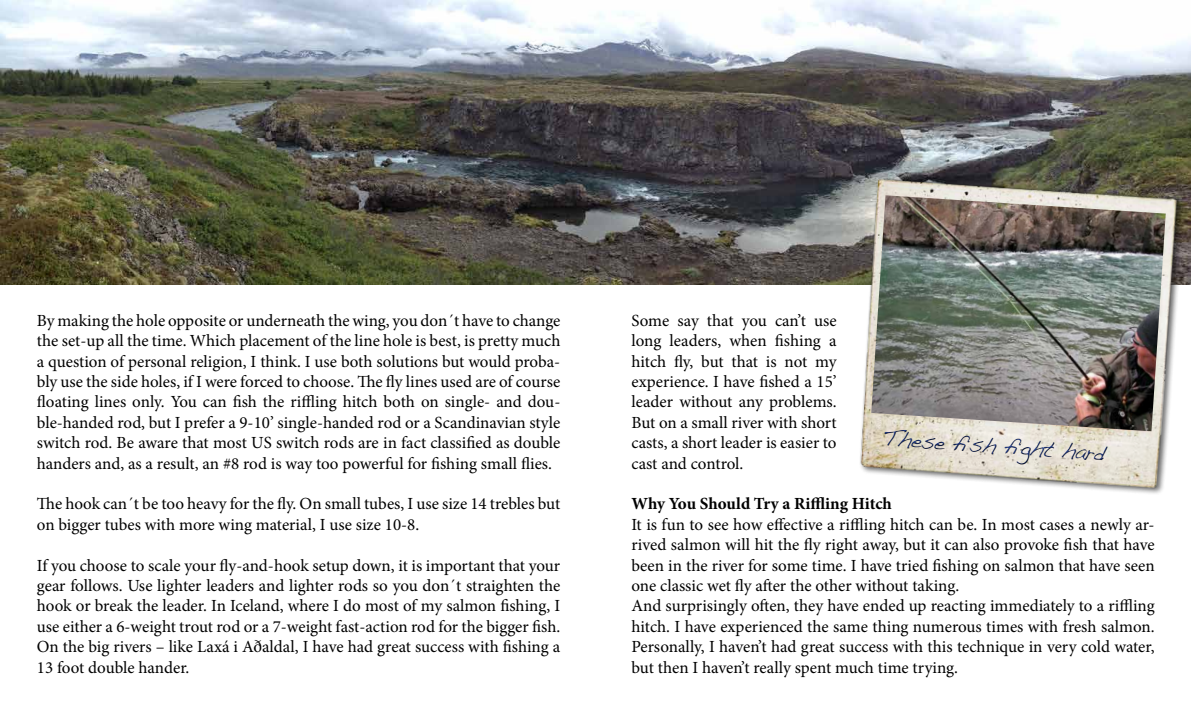
<style>
.page{position:relative;width:1191px;height:709px;background:#fff}
.page>*{position:absolute;margin:0;border:0;box-sizing:border-box;transform-origin:0 0}
.t1{font:22.6px "Handwriting Dakota";color:#25408f}
.t2{font:17px/20.4px "Minion Pro";color:#000;text-align:justify}
.t3{font:700 17px "Minion Pro";letter-spacing:-.01em;color:#000}
</style>
<div class="page">
<img style="left:0;top:0;width:1191px;height:284px">
<img style="left:855px;top:176px;width:324px;height:295px">
<img style="left:871px;top:195px;width:294px;height:219px">
<svg style="left:864px;top:414px;width:306px;height:80px;background:#d2cdc3"></svg>
<p class="t2" style="left:37px;top:310px;width:525px">By making the hole opposite or underneath the wing, you don´t have to change the set-up all the time. Which placement of the line hole is best, is pretty much a question of personal religion, I think. I use both solutions but would proba&shy;bly use the side holes, if I were forced to choose. The fly lines used are of course floating lines only. You can fish the riffling hitch both on single- and dou&shy;ble-handed rod, but I prefer a 9-10’ single-handed rod or a Scandinavian style switch rod. Be aware that most US switch rods are in fact classified as double handers and, as a result, an #8 rod is way too powerful for fishing small flies.</p>
<p class="t2" style="left:37px;top:494px;width:525px">The hook can´t be too heavy for the fly. On small tubes, I use size 14 trebles but on bigger tubes with more wing material, I use size 10-8.</p>
<p class="t2" style="left:37px;top:555px;width:525px">If you choose to scale your fly-and-hook setup down, it is important that your gear follows. Use lighter leaders and lighter rods so you don´t straighten the hook or break the leader. In Iceland, where I do most of my salmon fishing, I use either a 6-weight trout rod or a 7-weight fast-action rod for the bigger fish.<br>On the big rivers – like Laxá i Aðaldal, I have had great success with fishing a 13 foot double hander.</p>
<p class="t2" style="left:631px;top:310px;width:207px">Some say that you can’t use long leaders, when fishing a hitch fly, but that is not my experience. I have fished a 15’ leader without any problems.<br>But on a small river with short casts, a short leader is easier to cast and control.</p>
<p class="t3" style="left:631px;top:492px;width:262px">Why You Should Try a Riffling Hitch</p>
<p class="t2" style="left:631px;top:514px;width:525px;text-align:left">It is fun to see how effective a riffling hitch can be. In most cases a newly ar&shy;rived salmon will hit the fly right away, but it can also provoke fish that have been in the river for some time. I have tried fishing on salmon that have seen one classic wet fly after the other without taking.<br>And surprisingly often, they have ended up reacting immediately to a riffling hitch. I have experienced the same thing numerous times with fresh salmon.<br>Personally, I haven’t had great success with this technique in very cold water, but then I haven’t really spent much time trying.</p>
<h1 class="t1" style="left:883px;top:424px;width:225px;rotate:4deg">These fish fight hard</h1>
</div>
